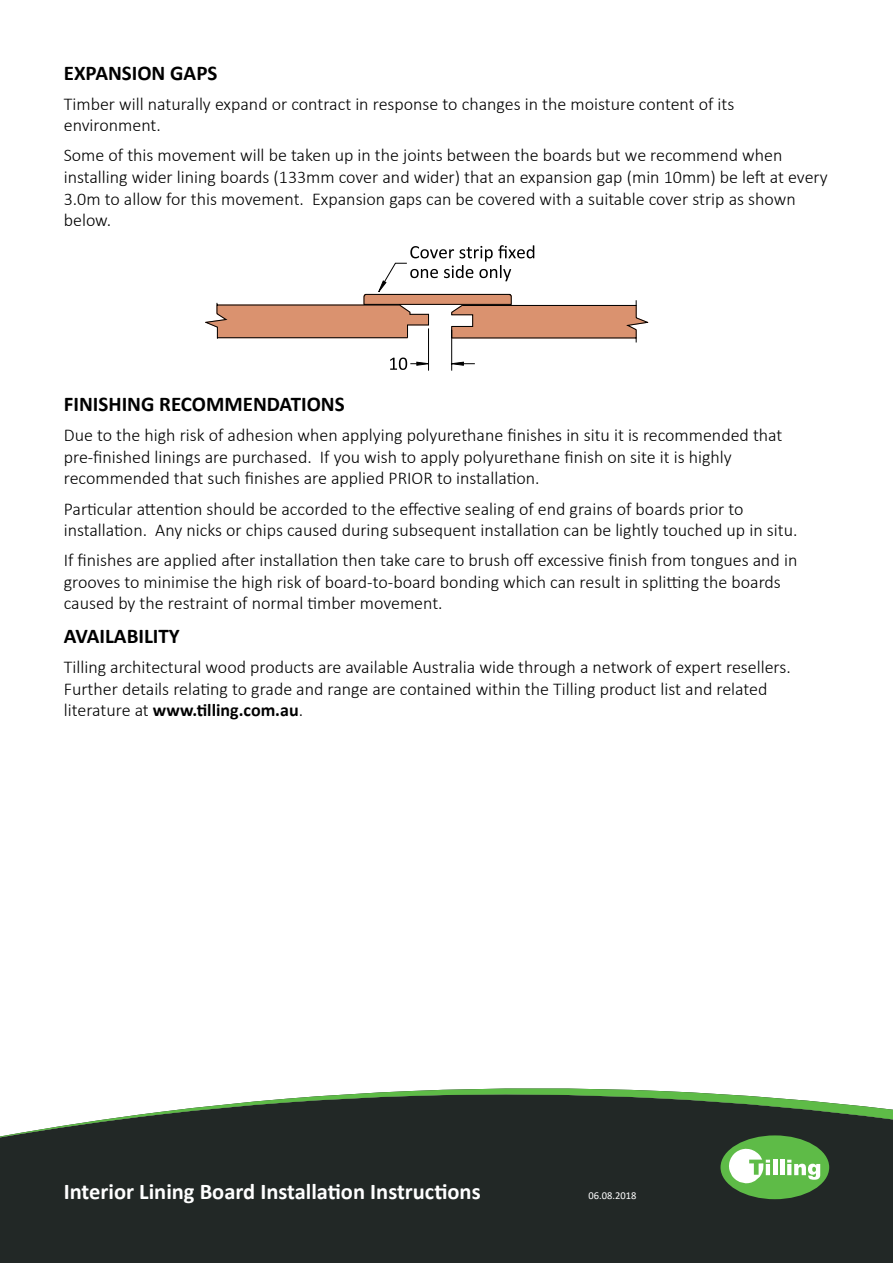
<style>
.page{position:relative;width:893px;height:1263px;background:#fff}
.page>*{position:absolute;margin:0;border:0;box-sizing:border-box;transform-origin:0 0}
.t1{font:700 22.5px "Calibri";color:#fff}
.t2{font:700 21px "Calibri";color:#000}
.t3{font:300 18px/21.6px "Calibri";color:#000}
.t4{font:10.5px "Calibri";color:#fff}
.s1{font-weight:700}
</style>
<div class="page">
<div style="left:0;top:1137px;width:893px;height:126px;background:#222826"></div>
<svg style="left:0;top:1088px;width:893px;height:49px"></svg>
<div style="left:720px;top:1135px;width:109px;height:64px;background:#5ebb47;border-radius:50%"></div>
<hr style="left:773px;top:1160px;width:4px;height:15px;background:#fff">
<hr style="left:780px;top:1160px;width:4px;height:15px;background:#fff">
<svg style="left:787px;top:1160px;width:33px;height:20px"></svg>
<svg style="left:727px;top:1146px;width:43px;height:38px"></svg>
<svg style="left:206px;top:245px;width:442px;height:126px"></svg>
<p class="t2" style="left:64px;top:58px;width:155px">EXPANSION GAPS</p>
<p class="t3" style="left:64px;top:93px;width:672px">Timber will naturally expand or contract in response to changes in the moisture content of its environment.</p>
<p class="t3" style="left:64px;top:144px;width:765px">Some of this movement will be taken up in the joints between the boards but we recommend when installing wider lining boards (133mm cover and wider) that an expansion gap (min 10mm) be left at every 3.0m to allow for this movement. Expansion gaps can be covered with a suitable cover strip as shown below.</p>
<p class="t2" style="left:64px;top:389px;width:282px">FINISHING RECOMMENDATIONS</p>
<p class="t3" style="left:64px;top:424px;width:720px">Due to the high risk of adhesion when applying polyurethane finishes in situ it is recommended that pre-finished linings are purchased. If you wish to apply polyurethane finish on site it is highly recommended that such finishes are applied PRIOR to installation.</p>
<p class="t3" style="left:64px;top:497px;width:735px">Particular attention should be accorded to the effective sealing of end grains of boards prior to installation. Any nicks or chips caused during subsequent installation can be lightly touched up in situ.</p>
<p class="t3" style="left:64px;top:549px;width:735px">If finishes are applied after installation then take care to brush off excessive finish from tongues and in grooves to minimise the high risk of board-to-board bonding which can result in splitting the boards caused by the restraint of normal timber movement.</p>
<p class="t2" style="left:64px;top:621px;width:118px">AVAILABILITY</p>
<p class="t3" style="left:64px;top:656px;width:728px">Tilling architectural wood products are available Australia wide through a network of expert resellers.<br>Further details relating to grade and range are contained within the Tilling product list and related literature at <span class="s1">www.tilling.com.au</span>.</p>
<p class="t1" style="left:64px;top:1176px;width:418px">Interior Lining Board Installation Instructions</p>
<p class="t4" style="left:588px;top:1188px;width:49px">06.08.2018</p>
</div>
